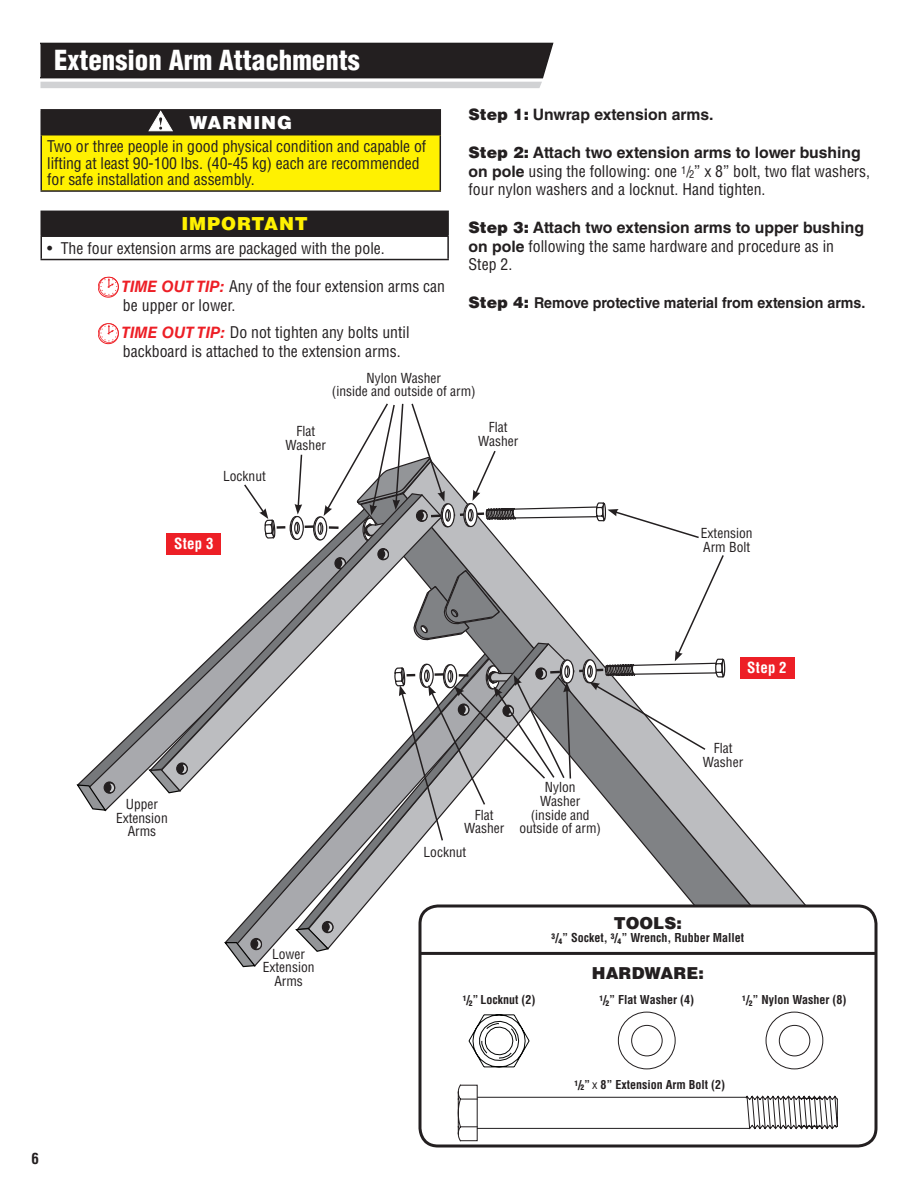
<style>
.page{position:relative;width:918px;height:1188px;background:#fff}
.page>*{position:absolute;margin:0;border:0;box-sizing:border-box;transform-origin:0 0}
.t1{font:900 condensed 27px "Helvetica LT Std";color:#fff}
.t2{font:900 18px "Helvetica LT Std";letter-spacing:.05em;color:#fff101}
.t3{font:900 18px "Helvetica LT Std";letter-spacing:.05em;color:#fff}
.t4{font:900 16.5px "Helvetica LT Std";letter-spacing:.005em;color:#231f20}
.t5{font:condensed 15.75px/18.8px "Helvetica LT Std";color:#231f20}
.t6{font:700 15.75px "Helvetica LT Std";color:#231f20}
.t7{font:700 15px "Helvetica LT Std";color:#231f20;scale:.95 1}
.t8{font:700 condensed 15px "Helvetica LT Std";letter-spacing:.015em;color:#fff}
.t9{font:700 condensed 15px "Helvetica LT Std";color:#231f20}
.t10{font:condensed 13.5px/13.8px "Helvetica LT Std";color:#231f20;text-align:center}
.t11{font:700 condensed 12px "Helvetica LT Std";color:#231f20}
.s1{font-weight:700;font-style:italic;font-stretch:normal;color:#ed1f26}
.s2{font-weight:900}
.s3{font-weight:900;font-stretch:normal}
.s4{font-weight:700;font-stretch:normal}
.s5{font-size:15px}
.s6{font-weight:900;font-size:15.75px}
.s7{font-weight:400}
</style>
<div class="page">
<svg style="left:228px;top:864px;width:67px;height:81px"></svg>
<svg style="left:81px;top:716px;width:67px;height:72px"></svg>
<svg style="left:641px;top:657px;width:164px;height:247px"></svg>
<svg style="left:295px;top:842px;width:134px;height:90px"></svg>
<svg style="left:295px;top:921px;width:39px;height:31px"></svg>
<svg style="left:224px;top:938px;width:39px;height:30px"></svg>
<svg style="left:76px;top:781px;width:40px;height:31px"></svg>
<svg style="left:148px;top:705px;width:12px;height:58px"></svg>
<svg style="left:160px;top:554px;width:83px;height:229px"></svg>
<div style="left:176px;top:762px;width:12px;height:13px;border:1px solid #231f20;border-radius:50%"></div>
<svg style="left:148px;top:763px;width:40px;height:31px"></svg>
<div style="left:740px;top:657px;width:54px;height:21px;background:#ed1f26"></div>
<div style="left:166px;top:533px;width:55px;height:21px;background:#ed1f26"></div>
<svg style="left:243px;top:403px;width:482px;height:439px"></svg>
<div style="left:420px;top:906px;width:456px;height:240px;background:#fff;border-radius:18px"></div>
<div style="left:418px;top:904px;width:460px;height:244px;border:3px solid #231f20;border-radius:18px"></div>
<div style="left:779px;top:1025px;width:31px;height:31px;border:1px solid #231f20;border-radius:50%"></div>
<div style="left:766px;top:1012px;width:57px;height:57px;border:1px solid #231f20;border-radius:50%"></div>
<svg style="left:40px;top:42px;width:514px;height:46px;background:#4f4c4d"></svg>
<div style="left:41px;top:110px;width:399px;height:25px;background:#231f20"></div>
<div style="left:41px;top:135px;width:399px;height:56px;background:#fff101"></div>
<hr style="left:40px;top:109px;width:401px;height:2px;background:#231f20">
<hr style="left:40px;top:111px;width:2px;height:23px;background:#231f20">
<svg style="left:440px;top:111px;width:1px;height:23px"></svg>
<hr style="left:40px;top:134px;width:401px;height:1px;background:#231f20">
<hr style="left:40px;top:135px;width:2px;height:55px;background:#231f20">
<hr style="left:440px;top:135px;width:1px;height:55px;background:#231f20">
<hr style="left:40px;top:190px;width:401px;height:2px;background:#231f20">
<div style="left:41px;top:211px;width:407px;height:25px;background:#231f20"></div>
<hr style="left:40px;top:211px;width:409px;height:1px;background:#231f20">
<hr style="left:40px;top:212px;width:2px;height:23px;background:#231f20">
<hr style="left:447px;top:212px;width:2px;height:23px;background:#231f20">
<hr style="left:40px;top:235px;width:409px;height:2px;background:#231f20">
<hr style="left:40px;top:237px;width:2px;height:22px;background:#231f20">
<hr style="left:447px;top:237px;width:2px;height:22px;background:#231f20">
<hr style="left:40px;top:259px;width:409px;height:1px;background:#231f20">
<svg style="left:98px;top:277px;width:21px;height:21px"></svg>
<svg style="left:98px;top:323px;width:21px;height:21px"></svg>
<svg style="left:468px;top:1014px;width:62px;height:54px"></svg>
<div style="left:631px;top:1025px;width:32px;height:31px;border:1px solid #231f20;border-radius:50%"></div>
<div style="left:618px;top:1012px;width:58px;height:57px;border:1px solid #231f20;border-radius:50%"></div>
<hr style="left:419px;top:952px;width:456px;height:3px;background:#231f20">
<svg style="left:148px;top:110px;width:25px;height:22px"></svg>
<svg style="left:457px;top:1084px;width:381px;height:58px"></svg>
<h1 class="t1" style="left:54px;top:43px;width:307px">Extension Arm Attachments</h1>
<p class="t3" style="left:189px;top:111px;width:104px">WARNING</p>
<p class="t5" style="left:47px;top:138px;width:380px;line-height:16.5px">Two or three people in good physical condition and capable of lifting at least 90-100 lbs. (40-45 kg) each are recommended for safe installation and assembly.</p>
<p class="t2" style="left:181px;top:212px;width:128px">IMPORTANT</p>
<p class="t5" style="left:47px;top:238px;width:339px">• The four extension arms are packaged with the pole.</p>
<p class="t5" style="left:121px;top:277px;width:325px"><span class="s1">TIME OUT TIP:</span> Any of the four extension arms can be upper or lower.</p>
<p class="t5" style="left:122px;top:323px;width:290px"><span class="s1">TIME OUT TIP:</span> Do not tighten any bolts until backboard is attached to the extension arms.</p>
<p class="t6" style="left:469px;top:105px;width:247px"><span class="s2">Step 1:</span> Unwrap extension arms.</p>
<p class="t5" style="left:469px;top:143px;width:403px"><span class="s3">Step 2:</span> <span class="s4">Attach two extension arms to lower bushing on pole</span> using the following: one <sup>1</sup><span class="s5">/</span><sub>2</sub>” x 8” bolt, two flat washers, four nylon washers and a locknut. Hand tighten.</p>
<p class="t5" style="left:469px;top:218px;width:397px"><span class="s3">Step 3:</span> <span class="s4">Attach two extension arms to upper bushing on pole</span> following the same hardware and procedure as in<br>Step 2.</p>
<p class="t7" style="left:469px;top:293px;width:419px"><span class="s6">Step 4:</span> Remove protective material from extension arms.</p>
<p class="t10" style="left:332px;top:371px;width:145px">Nylon Washer<br>(inside and outside of arm)</p>
<p class="t10" style="left:223px;top:469px;width:44px">Locknut</p>
<p class="t10" style="left:286px;top:424px;width:42px">Flat<br>Washer</p>
<p class="t8" style="left:174px;top:534px;width:41px">Step 3</p>
<p class="t10" style="left:478px;top:420px;width:42px">Flat<br>Washer</p>
<p class="t10" style="left:701px;top:526px;width:53px;text-align:left">Extension<br>Arm Bolt</p>
<p class="t10" style="left:116px;top:797px;width:53px">Upper<br>Extension<br>Arms</p>
<p class="t9" style="left:32px;top:1149px;width:9px">6</p>
<p class="t10" style="left:263px;top:947px;width:53px">Lower<br>Extension<br>Arms</p>
<p class="t8" style="left:747px;top:658px;width:41px">Step 2</p>
<p class="t10" style="left:464px;top:808px;width:42px">Flat<br>Washer</p>
<p class="t10" style="left:424px;top:845px;width:44px">Locknut</p>
<p class="t10" style="left:519px;top:780px;width:83px">Nylon<br>Washer<br>(inside and outside of arm)</p>
<p class="t10" style="left:703px;top:741px;width:42px">Flat<br>Washer</p>
<p class="t4" style="left:614px;top:912px;width:70px">TOOLS:</p>
<p class="t11" style="left:552px;top:930px;width:194px"><sup>3</sup><span class="s2">/</span><sub>4</sub>” Socket, <sup>3</sup><span class="s2">/</span><sub>4</sub>” Wrench, Rubber Mallet</p>
<p class="t4" style="left:592px;top:963px;width:114px">HARDWARE:</p>
<p class="t11" style="left:463px;top:992px;width:74px"><sup>1</sup><span class="s2">/</span><sub>2</sub>” Locknut (2)</p>
<p class="t11" style="left:599px;top:992px;width:96px"><sup>1</sup><span class="s2">/</span><sub>2</sub>” Flat Washer (4)</p>
<p class="t11" style="left:742px;top:992px;width:106px"><sup>1</sup><span class="s2">/</span><sub>2</sub>” Nylon Washer (8)</p>
<p class="t11" style="left:574px;top:1077px;width:152px"><sup>1</sup><span class="s2">/</span><sub>2</sub>” <span class="s7">x</span> 8” Extension Arm Bolt (2)</p>
</div>
